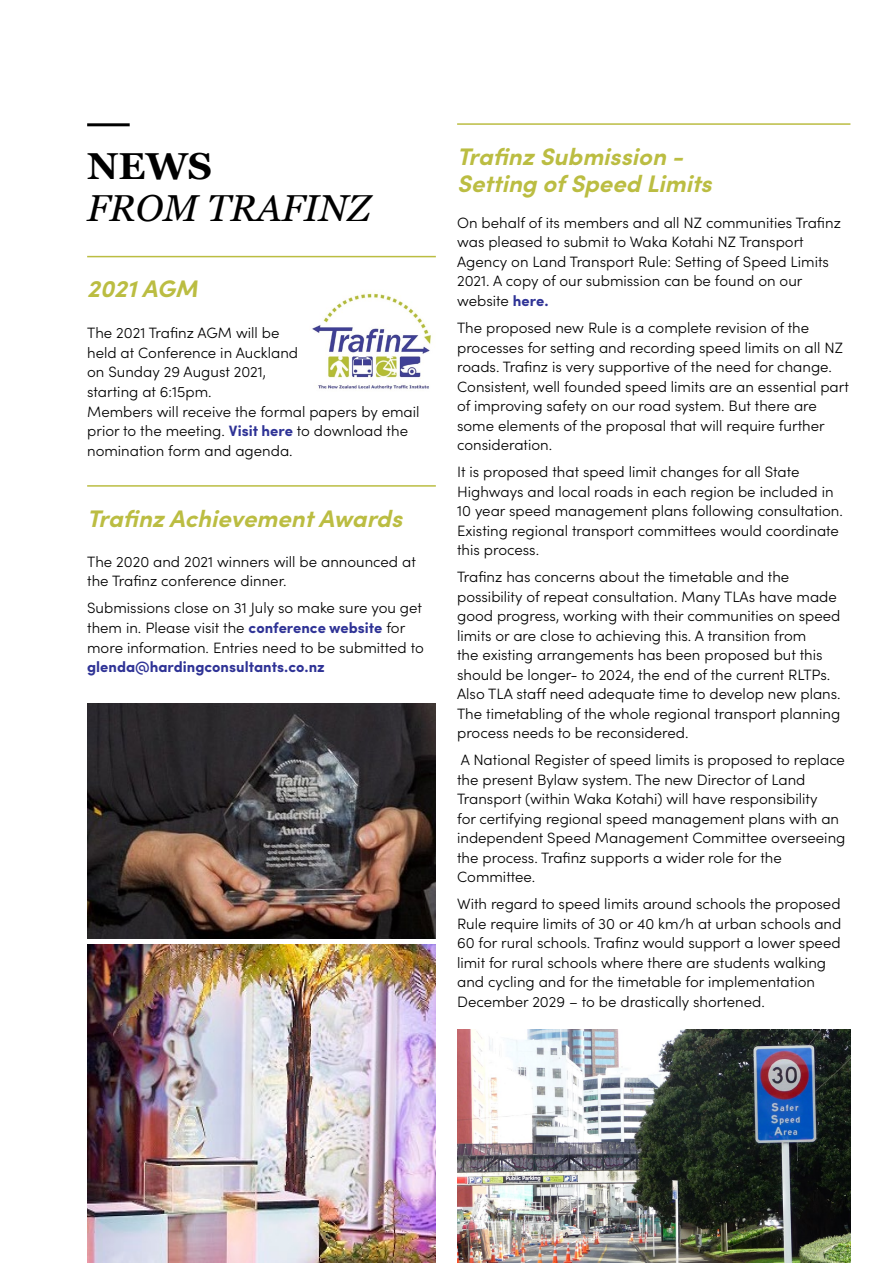
<style>
.page{position:relative;width:893px;height:1263px;background:#fff}
.page>*{position:absolute;margin:0;border:0;box-sizing:border-box;transform-origin:0 0}
.t1{font:italic 37.5px "Georgia";color:#000}
.t2{font:700 37.5px "Georgia";color:#000}
.t3{font:italic 700 24px/27px "Sofia Pro";color:#bbbd42}
.t4{font:300 15px/19.5px "Sofia Pro";color:#000}
.t5{font:700 15px "Sofia Pro";color:#2f3396}
.s1{font-weight:700;color:#2f3396}
</style>
<div class="page">
<img style="left:87px;top:703px;width:349px;height:236px">
<img style="left:312px;top:293px;width:120px;height:97px">
<hr style="left:87px;top:123px;width:43px;height:3px;background:#000">
<hr style="left:87px;top:256px;width:349px;height:1px;background:#bbbd42">
<hr style="left:87px;top:485px;width:349px;height:2px;background:#bbbd42">
<hr style="left:457px;top:123px;width:393px;height:2px;background:#bbbd42">
<img style="left:457px;top:1030px;width:394px;height:233px">
<img style="left:87px;top:944px;width:349px;height:319px">
<h1 class="t2" style="left:87px;top:138px;width:127px">NEWS</h1>
<h1 class="t1" style="left:87px;top:181px;width:285px">FROM TRAFINZ</h1>
<h2 class="t3" style="left:87px;top:273px;width:112px">2021 AGM</h2>
<p class="t4" style="left:87px;top:322px;width:334px">The 2021 Trafinz AGM will be<br>held at Conference in Auckland<br>on Sunday 29 August 2021,<br>starting at 6:15pm.<br>Members will receive the formal papers by email prior to the meeting. <span class="s1">Visit here</span> to download the nomination form and agenda.</p>
<h2 class="t3" style="left:87px;top:503px;width:316px">Trafinz Achievement Awards</h2>
<p class="t4" style="left:87px;top:551px;width:330px">The 2020 and 2021 winners will be announced at the Trafinz conference dinner.</p>
<p class="t4" style="left:87px;top:597px;width:338px">Submissions close on 31 July so make sure you get them in. Please visit the <span class="s1">conference website</span> for more information. Entries need to be submitted to</p>
<p class="t5" style="left:87px;top:656px;width:239px">glenda@hardingconsultants.co.nz</p>
<h2 class="t3" style="left:457px;top:141px;width:256px">Trafinz Submission -<br>Setting of Speed Limits</h2>
<p class="t4" style="left:457px;top:212px;width:385px">On behalf of its members and all NZ communities Trafinz was pleased to submit to Waka Kotahi NZ Transport Agency on Land Transport Rule: Setting of Speed Limits 2021. A copy of our submission can be found on our website <span class="s1">here.</span></p>
<p class="t4" style="left:457px;top:317px;width:393px">The proposed new Rule is a complete revision of the processes for setting and recording speed limits on all NZ roads. Trafinz is very supportive of the need for change.<br>Consistent, well founded speed limits are an essential part of improving safety on our road system. But there are some elements of the proposal that will require further consideration.</p>
<p class="t4" style="left:457px;top:461px;width:387px">It is proposed that speed limit changes for all State Highways and local roads in each region be included in 10 year speed management plans following consultation.<br>Existing regional transport committees would coordinate this process.</p>
<p class="t4" style="left:457px;top:566px;width:385px">Trafinz has concerns about the timetable and the possibility of repeat consultation. Many TLAs have made good progress, working with their communities on speed limits or are close to achieving this. A transition from<br>the existing arrangements has been proposed but this should be longer- to 2024, the end of the current RLTPs.<br>Also TLA staff need adequate time to develop new plans.<br>The timetabling of the whole regional transport planning process needs to be reconsidered.</p>
<p class="t4" style="left:457px;top:749px;width:390px">A National Register of speed limits is proposed to replace the present Bylaw system. The new Director of Land Transport (within Waka Kotahi) will have responsibility<br>for certifying regional speed management plans with an independent Speed Management Committee overseeing the process. Trafinz supports a wider role for the Committee.</p>
<p class="t4" style="left:457px;top:893px;width:386px">With regard to speed limits around schools the proposed Rule require limits of 30 or 40 km/h at urban schools and 60 for rural schools. Trafinz would support a lower speed limit for rural schools where there are students walking and cycling and for the timetable for implementation December 2029 – to be drastically shortened.</p>
</div>
